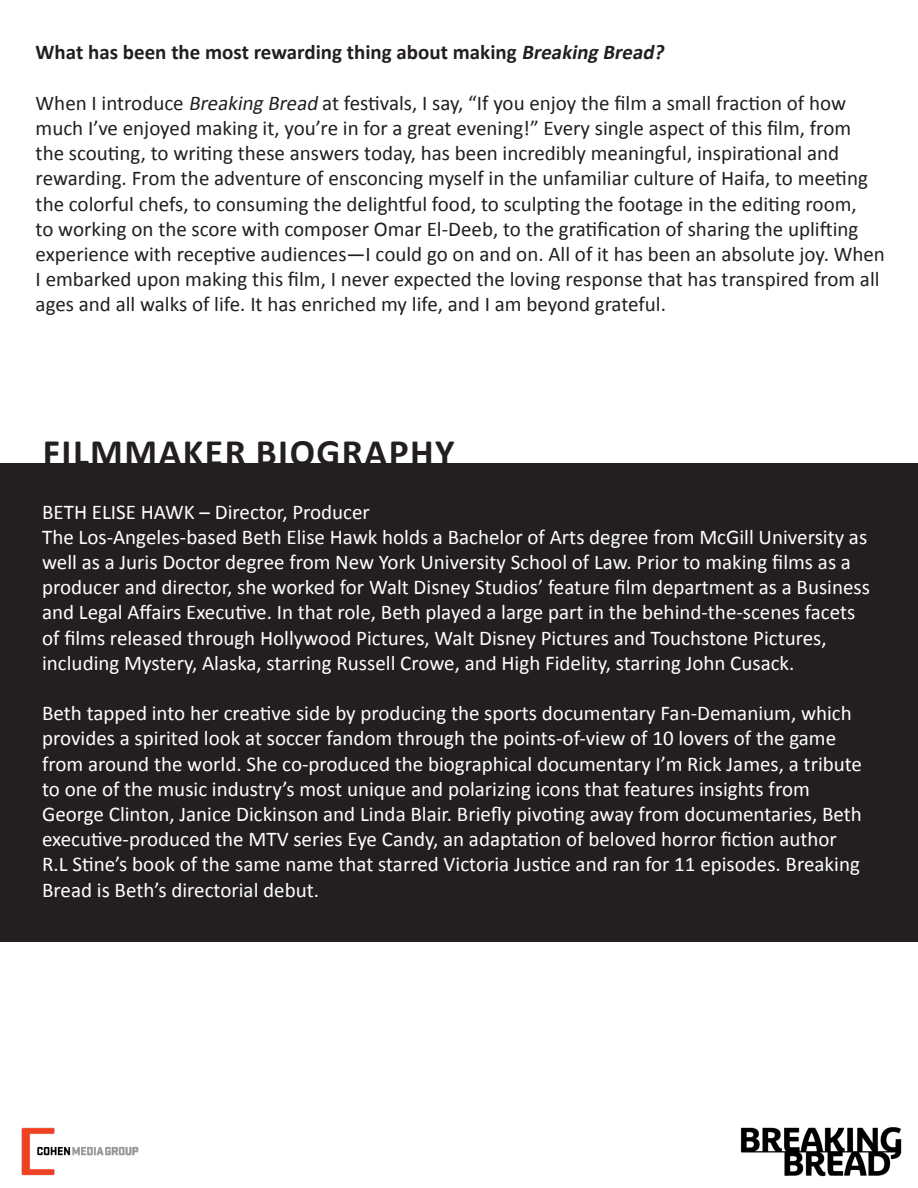
<style>
.page{position:relative;width:918px;height:1188px;background:#fff}
.page>*{position:absolute;margin:0;border:0;box-sizing:border-box;transform-origin:0 0}
.t1{font:700 37.5px "Calibri";letter-spacing:.04em;color:#231f20}
.t2{font:21px/25.2px "Calibri";color:#fff}
.t3{font:21px/25.2px "Calibri";color:#231f20}
.t4{font:700 21px "Calibri";color:#231f20}
.s1{font-style:italic}
</style>
<div class="page">
<div style="left:0;top:464px;width:918px;height:478px;background:#231f20"></div>
<img style="left:740px;top:1127px;width:162px;height:50px">
<img style="left:21px;top:1127px;width:118px;height:49px">
<p class="t4" style="left:36px;top:39px;width:634px">What has been the most rewarding thing about making <span class="s1">Breaking Bread?</span></p>
<p class="t3" style="left:36px;top:89px;width:851px">When I introduce <span class="s1">Breaking Bread</span> at festivals, I say, “If you enjoy the film a small fraction of how much I’ve enjoyed making it, you’re in for a great evening!” Every single aspect of this film, from the scouting, to writing these answers today, has been incredibly meaningful, inspirational and rewarding. From the adventure of ensconcing myself in the unfamiliar culture of Haifa, to meeting the colorful chefs, to consuming the delightful food, to sculpting the footage in the editing room,<br>to working on the score with composer Omar El-Deeb, to the gratification of sharing the uplifting experience with receptive audiences—I could go on and on. All of it has been an absolute joy. When I embarked upon making this film, I never expected the loving response that has transpired from all ages and all walks of life. It has enriched my life, and I am beyond grateful.</p>
<p class="t1" style="left:43px;top:429px;width:413px">FILMMAKER BIOGRAPHY</p>
<p class="t2" style="left:42px;top:498px;width:329px">BETH ELISE HAWK – Director, Producer</p>
<p class="t2" style="left:42px;top:523px;width:829px">The Los-Angeles-based Beth Elise Hawk holds a Bachelor of Arts degree from McGill University as well as a Juris Doctor degree from New York University School of Law. Prior to making films as a producer and director, she worked for Walt Disney Studios’ feature film department as a Business and Legal Affairs Executive. In that role, Beth played a large part in the behind-the-scenes facets of films released through Hollywood Pictures, Walt Disney Pictures and Touchstone Pictures, including Mystery, Alaska, starring Russell Crowe, and High Fidelity, starring John Cusack.</p>
<p class="t2" style="left:42px;top:700px;width:822px">Beth tapped into her creative side by producing the sports documentary Fan-Demanium, which provides a spirited look at soccer fandom through the points-of-view of 10 lovers of the game from around the world. She co-produced the biographical documentary I’m Rick James, a tribute to one of the music industry’s most unique and polarizing icons that features insights from George Clinton, Janice Dickinson and Linda Blair. Briefly pivoting away from documentaries, Beth executive-produced the MTV series Eye Candy, an adaptation of beloved horror fiction author R.L Stine’s book of the same name that starred Victoria Justice and ran for 11 episodes. Breaking Bread is Beth’s directorial debut.</p>
</div>
